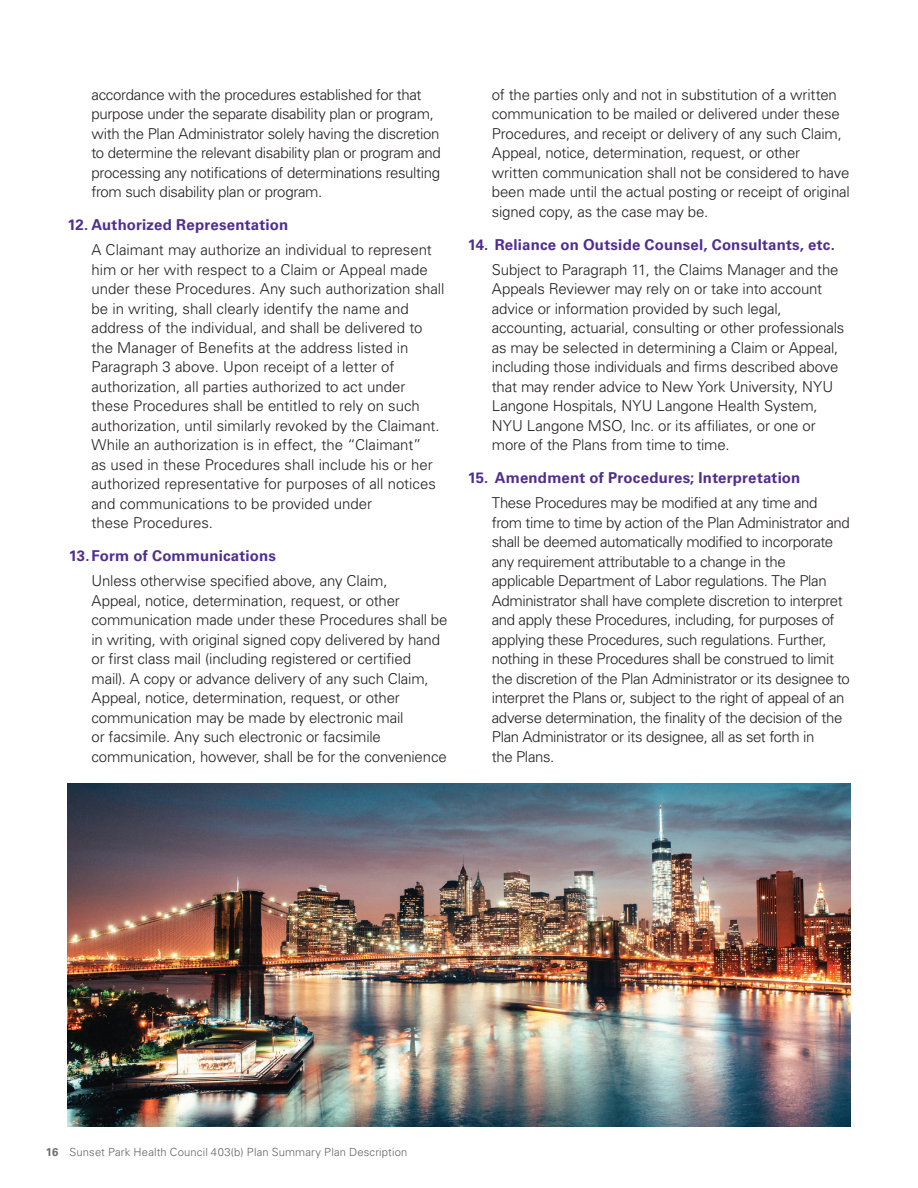
<style>
.page{position:relative;width:918px;height:1188px;background:#fff}
.page>*{position:absolute;margin:0;border:0;box-sizing:border-box;transform-origin:0 0}
.t1{font:300 15px/19.5px "Univers LT Std";letter-spacing:-.01em;color:#231f20}
.t2{font:700 15px "Univers LT Std";letter-spacing:.015em;color:#502e92}
.t3{font:300 11.25px "Univers LT Std";letter-spacing:.01em;color:#636366}
.s1{font-weight:700;color:#6c6d70}
</style>
<div class="page">
<img style="left:68px;top:784px;width:782px;height:342px">
<p class="t1" style="left:92px;top:85px;width:351px">accordance with the procedures established for that purpose under the separate disability plan or program, with the Plan Administrator solely having the discretion to determine the relevant disability plan or program and processing any notifications of determinations resulting from such disability plan or program.</p>
<p class="t2" style="left:68px;top:216px;width:222px">12. Authorized Representation</p>
<p class="t1" style="left:91px;top:240px;width:355px">A Claimant may authorize an individual to represent him or her with respect to a Claim or Appeal made under these Procedures. Any such authorization shall be in writing, shall clearly identify the name and address of the individual, and shall be delivered to the Manager of Benefits at the address listed in Paragraph 3 above. Upon receipt of a letter of authorization, all parties authorized to act under these Procedures shall be entitled to rely on such authorization, until similarly revoked by the Claimant.<br>While an authorization is in effect, the “Claimant”<br>as used in these Procedures shall include his or her authorized representative for purposes of all notices and communications to be provided under<br>these Procedures.</p>
<p class="t2" style="left:69px;top:547px;width:209px">13.Form of Communications</p>
<p class="t1" style="left:91px;top:571px;width:358px">Unless otherwise specified above, any Claim,<br>Appeal, notice, determination, request, or other communication made under these Procedures shall be in writing, with original signed copy delivered by hand or first class mail (including registered or certified mail). A copy or advance delivery of any such Claim, Appeal, notice, determination, request, or other communication may be made by electronic mail<br>or facsimile. Any such electronic or facsimile communication, however, shall be for the convenience</p>
<p class="t1" style="left:492px;top:85px;width:360px">of the parties only and not in substitution of a written communication to be mailed or delivered under these Procedures, and receipt or delivery of any such Claim, Appeal, notice, determination, request, or other written communication shall not be considered to have been made until the actual posting or receipt of original signed copy, as the case may be.</p>
<p class="t2" style="left:468px;top:236px;width:369px">14. Reliance on Outside Counsel, Consultants, etc.</p>
<p class="t1" style="left:492px;top:260px;width:354px">Subject to Paragraph 11, the Claims Manager and the Appeals Reviewer may rely on or take into account advice or information provided by such legal, accounting, actuarial, consulting or other professionals as may be selected in determining a Claim or Appeal, including those individuals and firms described above that may render advice to New York University, NYU Langone Hospitals, NYU Langone Health System, NYU Langone MSO, Inc. or its affiliates, or one or more of the Plans from time to time.</p>
<p class="t2" style="left:468px;top:469px;width:334px">15. Amendment of Procedures; Interpretation</p>
<p class="t1" style="left:492px;top:493px;width:360px">These Procedures may be modified at any time and from time to time by action of the Plan Administrator and shall be deemed automatically modified to incorporate any requirement attributable to a change in the applicable Department of Labor regulations. The Plan Administrator shall have complete discretion to interpret and apply these Procedures, including, for purposes of applying these Procedures, such regulations. Further, nothing in these Procedures shall be construed to limit the discretion of the Plan Administrator or its designee to interpret the Plans or, subject to the right of appeal of an adverse determination, the finality of the decision of the Plan Administrator or its designee, all as set forth in<br>the Plans.</p>
<p class="t3" style="left:46px;top:1145px;width:363px"><span class="s1">16</span> Sunset Park Health Council 403(b) Plan Summary Plan Description</p>
</div>
